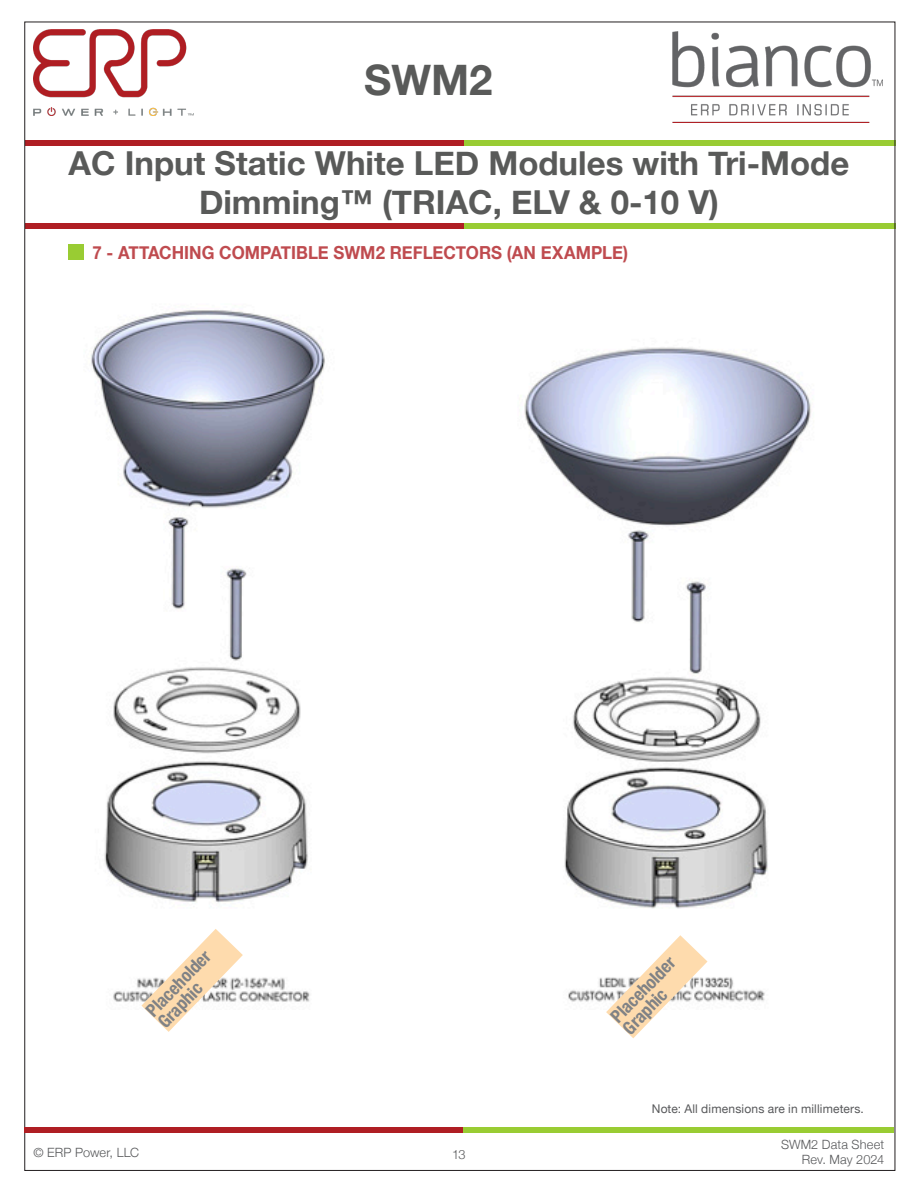
<style>
.page{position:relative;width:918px;height:1188px;background:#fff}
.page>*{position:absolute;margin:0;border:0;box-sizing:border-box;transform-origin:0 0}
.t1{font:700 42px "Helvetica Neue";color:#595a59}
.t2{font:700 33px/39.6px "Helvetica Neue";color:#595a59;text-align:center}
.Head_w_table_after{font:700 18px "Helvetica Neue";color:#bf4b4f;scale:.94 1}
.Placeholder{font:700 condensed 18px/16.5px "Helvetica Neue";color:#808285}
.t3{font:300 12.75px/15.3px "Helvetica Neue";letter-spacing:.005em;color:#57585a;text-align:right}
.Table_only{font:12px "Helvetica Neue";letter-spacing:.015em;color:#57585a}
</style>
<div class="page">
<div style="left:25px;top:140px;width:439px;height:6px;background:#af1e23"></div>
<div style="left:464px;top:140px;width:431px;height:6px;background:#9c3"></div>
<div style="left:25px;top:223px;width:439px;height:6px;background:#af1e23"></div>
<div style="left:464px;top:223px;width:431px;height:6px;background:#9c3"></div>
<img style="left:33px;top:29px;width:161px;height:87px">
<div style="left:25px;top:1128px;width:438px;height:5px;background:#af1e23"></div>
<div style="left:463px;top:1128px;width:430px;height:5px;background:#9c3"></div>
<img style="left:655px;top:22px;width:227px;height:101px">
<div style="left:68px;top:244px;width:15px;height:15px;background:#9c3"></div>
<img style="left:91px;top:310px;width:720px;height:692px">
<svg style="left:141px;top:929px;width:102px;height:103px"></svg>
<svg style="left:606px;top:935px;width:102px;height:103px"></svg>
<p class="t1" style="left:364px;top:47px;width:130px">SWM2</p>
<p class="t2" style="left:69px;top:144px;width:782px">AC Input Static White LED Modules with Tri-Mode<br>Dimming™ (TRIAC, ELV &amp; 0-10 V)</p>
<p class="Head_w_table_after" style="left:92px;top:239px;width:571px">7 - ATTACHING COMPATIBLE SWM2 REFLECTORS (AN EXAMPLE)</p>
<p class="Placeholder" style="left:142px;top:1007px;width:86px;rotate:-46deg">Placeholder<br>Graphic</p>
<p class="Placeholder" style="left:607px;top:1013px;width:86px;rotate:-46deg">Placeholder<br>Graphic</p>
<p class="Table_only" style="left:652px;top:1100px;width:214px">Note: All dimensions are in millimeters.</p>
<p class="t3" style="left:33px;top:1143px;width:107px">© ERP Power, LLC</p>
<p class="t3" style="left:452px;top:1146px;width:15px">13</p>
<p class="t3" style="left:781px;top:1136px;width:105px">SWM2 Data Sheet<br>Rev. May 2024</p>
</div>
